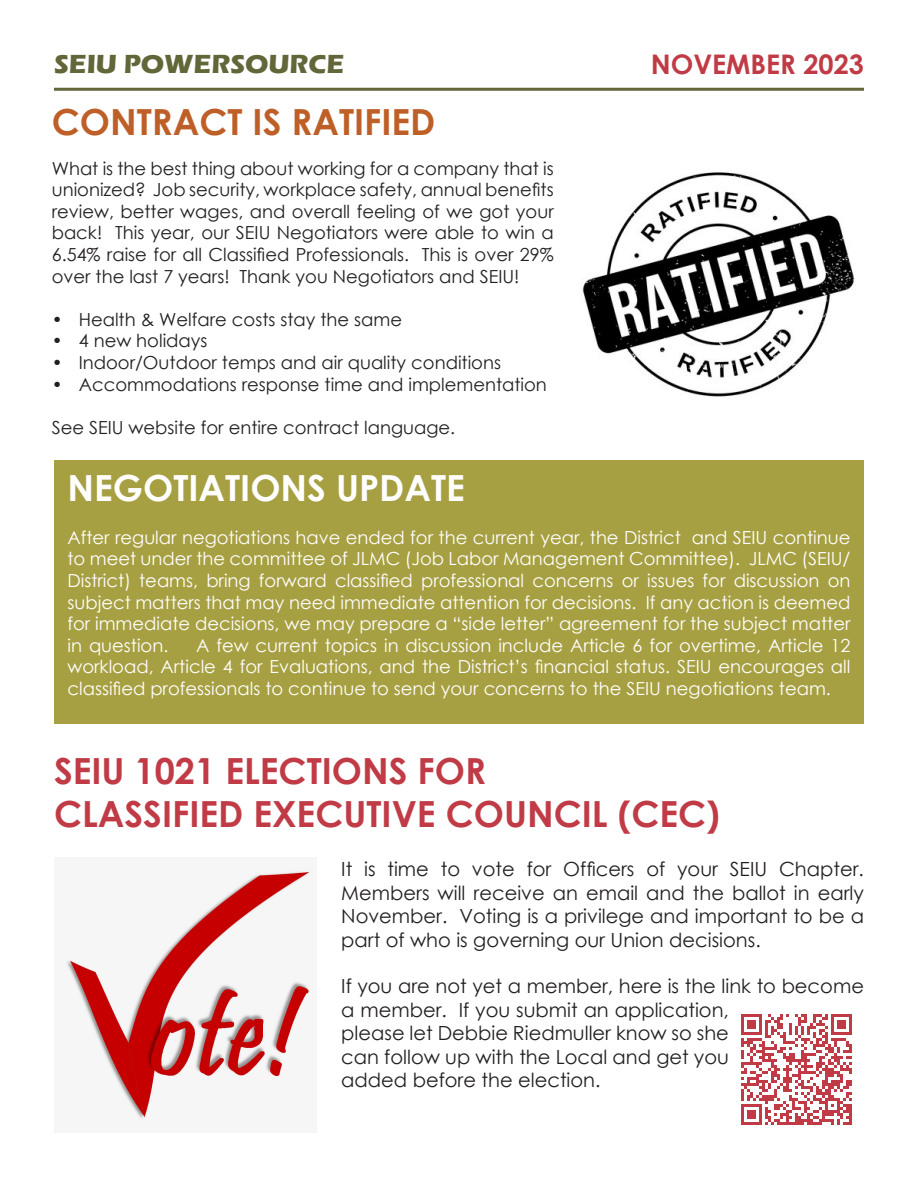
<style>
.page{position:relative;width:918px;height:1188px;background:#fff}
.page>*{position:absolute;margin:0;border:0;box-sizing:border-box;transform-origin:0 0}
.t1{font:700 36px "Century Gothic";color:#c03b46}
.t2{font:700 36px "Century Gothic";color:#fff}
.t3{font:700 36px "Century Gothic";color:#bf5f28}
.t4{font:700 27px "Eras ITC";color:#636638}
.t5{font:700 27px "Century Gothic";color:#c03b46}
.t6{font:19.5px/23.4px "Century Gothic";color:#231f20;text-align:justify}
.t7{font:18px/21.6px "Century Gothic";color:#fff;text-align:justify}
.t8{font:18px/21.6px "Century Gothic";color:#231f20;text-align:justify}
</style>
<div class="page">
<div style="left:54px;top:460px;width:810px;height:264px;background:#a7a042"></div>
<img style="left:582px;top:172px;width:273px;height:225px">
<img style="left:66px;top:870px;width:244px;height:250px">
<svg style="left:741px;top:1014px;width:111px;height:111px"></svg>
<hr style="left:849px;top:1104px;width:3px;height:21px;background:#c03b46">
<hr style="left:54px;top:88px;width:810px;height:3px;background:#636638">
<p class="t4" style="left:54px;top:48px;width:292px">SEIU POWERSOURCE</p>
<p class="t5" style="left:651px;top:44px;width:215px">NOVEMBER 2023</p>
<p class="t3" style="left:52px;top:95px;width:385px">CONTRACT IS RATIFIED</p>
<p class="t8" style="left:52px;top:157px;width:504px">What is the best thing about working for a company that is unionized? Job security, workplace safety, annual benefits review, better wages, and overall feeling of we got your back! This year, our SEIU Negotiators were able to win a 6.54% raise for all Classified Professionals. This is over 29% over the last 7 years! Thank you Negotiators and SEIU!</p>
<p class="t8" style="left:52px;top:308px;width:352px">• Health &amp; Welfare costs stay the same</p>
<p class="t8" style="left:52px;top:330px;width:157px">• 4 new holidays</p>
<p class="t8" style="left:52px;top:352px;width:451px">• Indoor/Outdoor temps and air quality conditions</p>
<p class="t8" style="left:52px;top:373px;width:497px">• Accommodations response time and implementation</p>
<p class="t8" style="left:52px;top:416px;width:405px">See SEIU website for entire contract language.</p>
<p class="t2" style="left:68px;top:460px;width:399px">NEGOTIATIONS UPDATE</p>
<p class="t7" style="left:68px;top:526px;width:785px">After regular negotiations have ended for the current year, the District and SEIU continue to meet under the committee of JLMC (Job Labor Management Committee). JLMC (SEIU/ District) teams, bring forward classified professional concerns or issues for discussion on subject matters that may need immediate attention for decisions. If any action is deemed for immediate decisions, we may prepare a “side letter” agreement for the subject matter in question.</p>
<p class="t7" style="left:68px;top:634px;width:784px;text-indent:129px">A few current topics in discussion include Article 6 for overtime, Article 12 workload, Article 4 for Evaluations, and the District’s financial status. SEIU encourages all classified professionals to continue to send your concerns to the SEIU negotiations team.</p>
<p class="t1" style="left:54px;top:744px;width:433px">SEIU 1021 ELECTIONS FOR</p>
<p class="t1" style="left:54px;top:787px;width:667px">CLASSIFIED EXECUTIVE COUNCIL (CEC)</p>
<p class="t6" style="left:341px;top:857px;width:524px">It is time to vote for Officers of your SEIU Chapter.<br>Members will receive an email and the ballot in early November. Voting is a privilege and important to be a part of who is governing our Union decisions.</p>
<p class="t6" style="left:341px;top:974px;width:524px;text-align:left">If you are not yet a member, here is the link to become a member. If you submit an application,<br>please let Debbie Riedmuller know so she<br>can follow up with the Local and get you<br>added before the election.</p>
</div>
